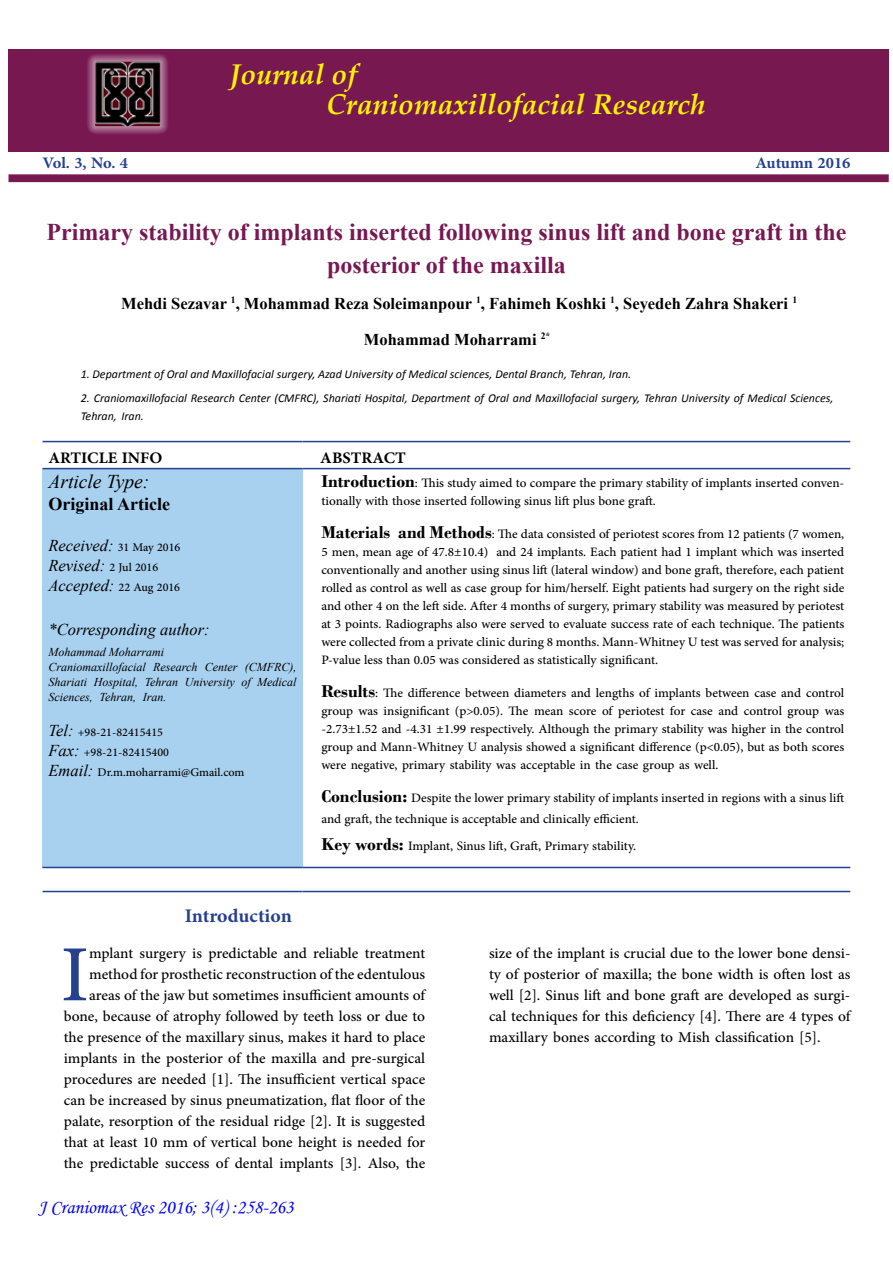
<style>
.page{position:relative;width:893px;height:1263px;background:#fff}
.page>*{position:absolute;margin:0;border:0;box-sizing:border-box;transform-origin:0 0}
.t1{font:111.45px "Adobe Arabic";color:#25408f}
.t2{font:italic 700 28.5px/30px "Palatino Linotype";color:#fff200}
.t3{font:700 27px "Adobe Arabic";letter-spacing:-.005em;color:#25408f}
.t4{font:700 24px/33px "Times New Roman";color:#771851;text-align:center}
.t5{font:700 22.5px "Adobe Arabic";color:#25408f}
.t6{font:700 22.5px "Adobe Arabic";color:#000}
.t7{font:21px/21px "Adobe Arabic";color:#000;text-align:right}
.t8{font:19.5px "Monotype Corsiva";color:#00f}
.t9{font:italic 19.5px "Times New Roman";color:#000}
.t10{font:18px/18px "Adobe Arabic";color:#000}
.t11{font:700 18px "Times New Roman";color:#000}
.t12{font:700 16.5px/36px "Times New Roman";color:#000;text-align:center}
.t13{font:italic 16.5px/19.8px "Times New Roman";color:#000}
.t14{font:16.5px/19.8px "Adobe Arabic";color:#000}
.t15{font:italic 12px/18px "Calibri";color:#000}
.t16{font:italic 12px/15px "Times New Roman";color:#000}
.s1{font-family:"Adobe Arabic";font-style:normal}
.s2{font-family:"Times New Roman";font-style:italic}
.s3{font-family:"Bodoni";font-weight:700}
</style>
<div class="page">
<div style="left:9px;top:49px;width:880px;height:103px;background:#771851"></div>
<div style="left:9px;top:174px;width:880px;height:8px;background:#771851;border:2px solid #771851"></div>
<svg style="left:87px;top:54px;width:81px;height:80px"></svg>
<img style="left:95px;top:62px;width:65px;height:64px">
<div style="left:43px;top:469px;width:260px;height:398px;background:#a8d0ef"></div>
<hr style="left:43px;top:867px;width:260px;height:1px;background:#25408f">
<hr style="left:303px;top:867px;width:547px;height:1px;background:#25408f">
<hr style="left:43px;top:891px;width:260px;height:1px;background:#25408f">
<hr style="left:303px;top:891px;width:547px;height:1px;background:#25408f">
<hr style="left:43px;top:441px;width:260px;height:1px;background:#25408f">
<hr style="left:303px;top:441px;width:547px;height:1px;background:#25408f">
<hr style="left:43px;top:468px;width:260px;height:1px;background:#25408f">
<hr style="left:303px;top:468px;width:547px;height:1px;background:#25408f">
<h2 class="t2" style="left:326px;top:58px;width:381px;text-indent:-97px">Journal of<br>Craniomaxillofacial Research</h2>
<p class="t5" style="left:43px;top:147px;width:87px">Vol. 3, No. 4</p>
<p class="t5" style="left:755px;top:147px;width:97px">Autumn 2016</p>
<h3 class="t4" style="left:46px;top:215px;width:802px">Primary stability of implants inserted following sinus lift and bone graft in the posterior of the maxilla</h3>
<p class="t12" style="left:121px;top:285px;width:677px">Mehdi Sezavar <sup>1</sup>, Mohammad Reza Soleimanpour <sup>1</sup>, Fahimeh Koshki <sup>1</sup>, Seyedeh Zahra Shakeri <sup>1<br></sup>Mohammad Moharrami <sup>2*</sup></p>
<p class="t15" style="left:81px;top:364px;width:552px">1. Department of Oral and Maxillofacial surgery, Azad University of Medical sciences, Dental Branch, Tehran, Iran.</p>
<p class="t15" style="left:81px;top:388px;width:754px">2. Craniomaxillofacial Research Center (CMFRC), Shariati Hospital, Department of Oral and Maxillofacial surgery, Tehran University of Medical Sciences,<br>Tehran, Iran.</p>
<p class="t6" style="left:49px;top:442px;width:115px">ARTICLE INFO</p>
<p class="t6" style="left:320px;top:442px;width:87px">ABSTRACT</p>
<p class="t9" style="left:49px;top:468px;width:102px">Article Type:</p>
<p class="t11" style="left:49px;top:491px;width:123px">Original Article</p>
<p class="t13" style="left:49px;top:535px;width:133px">Received: <span class="s1">31 May 2016<br></span>Revised: <span class="s1">2 Jul 2016<br></span>Accepted: <span class="s1">22 Aug 2016</span></p>
<p class="t13" style="left:49px;top:619px;width:163px">*Corresponding author:</p>
<p class="t16" style="left:49px;top:644px;width:250px">Mohammad Moharrami<br>Craniomaxillofacial Research Center (CMFRC), Shariati Hospital, Tehran University of Medical Sciences, Tehran, Iran.</p>
<p class="t14" style="left:49px;top:720px;width:198px"><span class="s2">Tel:</span> +98-21-82415415<br><span class="s2">Fax:</span> +98-21-82415400<br><span class="s2">Email:</span> Dr.m.moharrami@Gmail.com</p>
<p class="t10" style="left:321px;top:471px;width:524px"><span class="s3">Introduction</span>: This study aimed to compare the primary stability of implants inserted conven&shy;tionally with those inserted following sinus lift plus bone graft.</p>
<p class="t10" style="left:321px;top:522px;width:524px;text-align:justify"><span class="s3">Materials and Methods</span>: The data consisted of periotest scores from 12 patients (7 women, 5 men, mean age of 47.8±10.4) and 24 implants. Each patient had 1 implant which was inserted conventionally and another using sinus lift (lateral window) and bone graft, therefore, each patient rolled as control as well as case group for him/herself. Eight patients had surgery on the right side and other 4 on the left side. After 4 months of surgery, primary stability was measured by periotest at 3 points. Radiographs also were served to evaluate success rate of each technique. The patients were collected from a private clinic during 8 months. Mann-Whitney U test was served for analysis; P-value less than 0.05 was considered as statistically significant.</p>
<p class="t10" style="left:321px;top:681px;width:524px;text-align:justify"><span class="s3">Results</span>: The difference between diameters and lengths of implants between case and control group was insignificant (p&gt;0.05). The mean score of periotest for case and control group was -2.73±1.52 and -4.31 ±1.99 respectively. Although the primary stability was higher in the control group and Mann-Whitney U analysis showed a significant difference (p&lt;0.05), but as both scores were negative, primary stability was acceptable in the case group as well.</p>
<p class="t10" style="left:321px;top:785px;width:524px;line-height:21px"><span class="s3">Conclusion:</span> Despite the lower primary stability of implants inserted in regions with a sinus lift and graft, the technique is acceptable and clinically efficient.</p>
<p class="t10" style="left:321px;top:834px;width:316px"><span class="s3">Key words:</span> Implant, Sinus lift, Graft, Primary stability.</p>
<h3 class="t3" style="left:185px;top:897px;width:109px">Introduction</h3>
<p class="t7" style="left:64px;top:940px;width:363px">mplant surgery is predictable and reliable treatment method for prosthetic reconstruction of the edentulous areas of the jaw but sometimes insufficient amounts of bone, because of atrophy followed by teeth loss or due to the presence of the maxillary sinus, makes it hard to place implants in the posterior of the maxilla and pre-surgical procedures are needed [1]. The insufficient vertical space can be increased by sinus pneumatization, flat floor of the palate, resorption of the residual ridge [2]. It is suggested that at least 10 mm of vertical bone height is needed for the predictable success of dental implants [3]. Also, the</p>
<p class="t7" style="left:489px;top:940px;width:363px;text-align:justify">size of the implant is crucial due to the lower bone densi&shy;ty of posterior of maxilla; the bone width is often lost as well [2]. Sinus lift and bone graft are developed as surgi&shy;cal techniques for this deficiency [4]. There are 4 types of maxillary bones according to Mish classification [5].</p>
<p class="t8" style="left:38px;top:1195px;width:257px">J Craniomax Res 2016; 3(4) :258-263</p>
<h1 class="t1" style="left:61px;top:897px;width:30px">I</h1>
</div>
